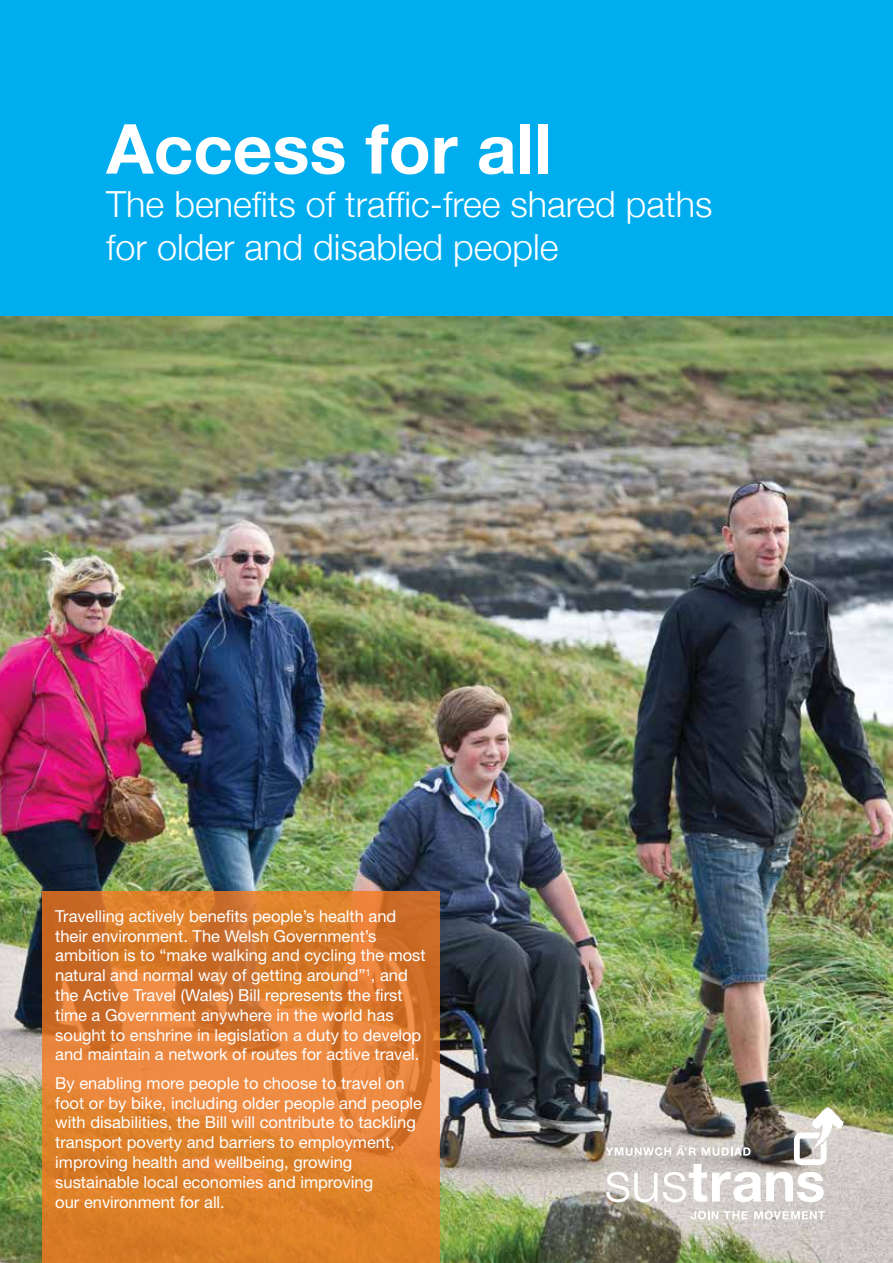
<style>
.page{position:relative;width:893px;height:1263px;background:#fff}
.page>*{position:absolute;margin:0;border:0;box-sizing:border-box;transform-origin:0 0}
.t1{font:700 69px "Helvetica Neue";color:#fff}
.t2{font:300 36px/43.2px "Helvetica Neue";color:#fff}
.t3{font:16.5px/19.8px "Helvetica Neue LT Std";color:#fff}
</style>
<div class="page">
<img style="left:0;top:316px;width:893px;height:947px">
<svg style="left:691px;top:1211px;width:27px;height:8px"></svg>
<svg style="left:724px;top:1211px;width:24px;height:8px"></svg>
<svg style="left:754px;top:1211px;width:71px;height:8px"></svg>
<svg style="left:606px;top:1107px;width:237px;height:95px"></svg>
<div style="left:0;top:0;width:893px;height:316px;background:#00aeef"></div>
<svg style="left:43px;top:891px;width:397px;height:372px;background:#dd7d2f"></svg>
<h1 class="t1" style="left:106px;top:95px;width:447px">Access for all</h1>
<h2 class="t2" style="left:106px;top:180px;width:608px">The benefits of traffic-free shared paths for older and disabled people</h2>
<p class="t3" style="left:55px;top:906px;width:372px">Travelling actively benefits people’s health and their environment. The Welsh Government’s ambition is to “make walking and cycling the most natural and normal way of getting around”<sup>1</sup>, and the Active Travel (Wales) Bill represents the first time a Government anywhere in the world has sought to enshrine in legislation a duty to develop and maintain a network of routes for active travel.</p>
<p class="t3" style="left:55px;top:1073px;width:368px">By enabling more people to choose to travel on foot or by bike, including older people and people with disabilities, the Bill will contribute to tackling transport poverty and barriers to employment, improving health and wellbeing, growing sustainable local economies and improving<br>our environment for all.</p>
</div>
